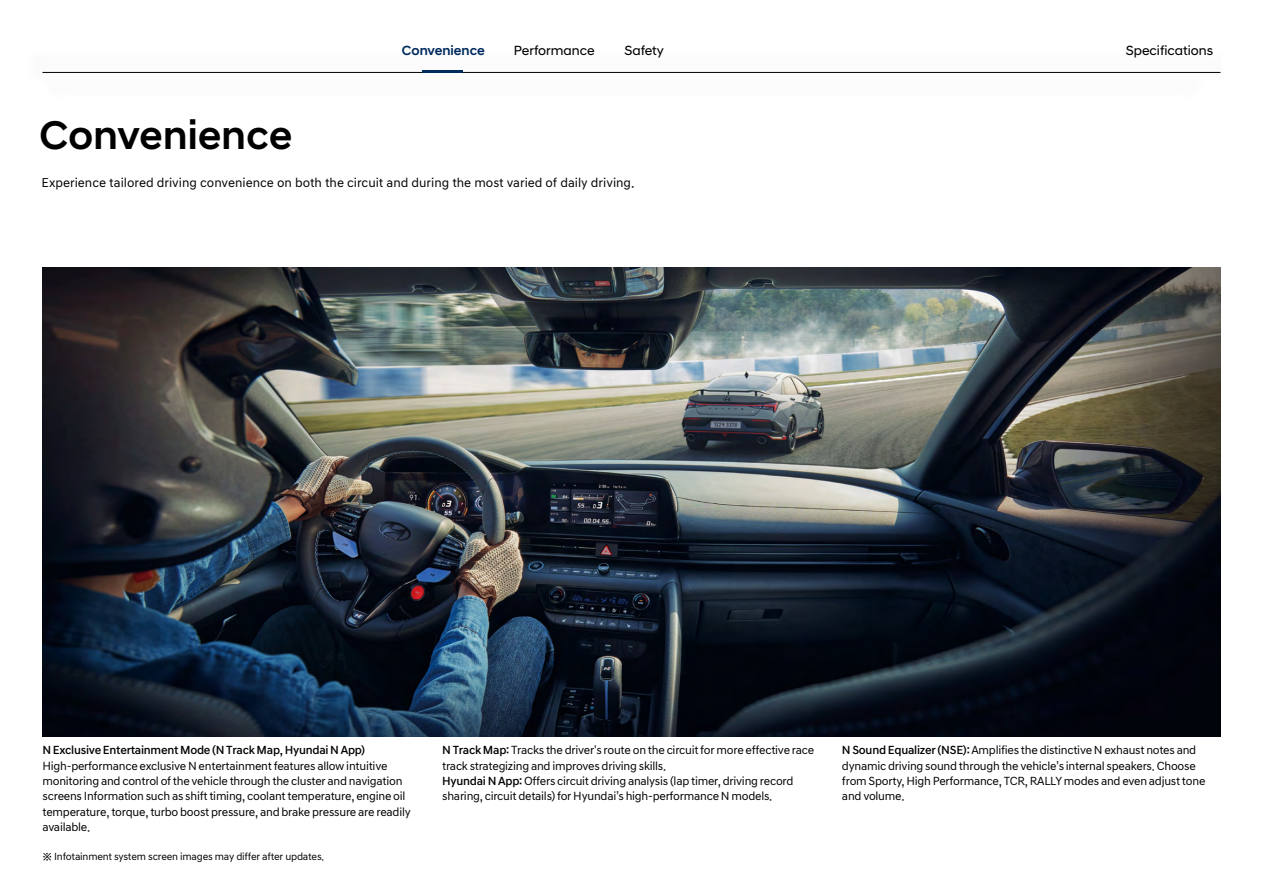
<style>
.page{position:relative;width:1263px;height:893px;background:#fff}
.page>*{position:absolute;margin:0;border:0;box-sizing:border-box;transform-origin:0 0}
.t1{font:40.65px "Hyundai Sans Head KROTF Medium";letter-spacing:.01em;color:#000}
.t2{font:13.5px "Hyundai Sans Head KROTF Regular";color:#000}
.t3{font:13.5px "Hyundai Sans Head KROTF Medium";color:#002b5e}
.t4{font:13.05px "Hyundai Sans Text KROTF Regular";color:#000}
.t5{font:12px/15.5px "Hyundai Sans Text KROTF Regular";letter-spacing:-.02em;color:#000}
.t6{font:12px "Hyundai Sans Text KROTF Medium";letter-spacing:-.02em;color:#000}
.t7{font:10.5px "Hyundai Sans Text KROTF Regular";letter-spacing:-.02em;color:#000}
.s1{font-family:"Hyundai Sans Text KROTF Medium"}
</style>
<div class="page">
<img style="left:43px;top:268px;width:1177px;height:468px">
<hr style="left:43px;top:72px;width:1177px;height:1px;background:#000">
<hr style="left:422px;top:70px;width:41px;height:3px;background:#002b5e">
<p class="t3" style="left:402px;top:43px;width:84px">Convenience</p>
<p class="t2" style="left:514px;top:43px;width:82px">Performance</p>
<p class="t2" style="left:624px;top:43px;width:41px">Safety</p>
<h1 class="t1" style="left:39px;top:111px;width:254px">Convenience</h1>
<p class="t4" style="left:42px;top:174px;width:594px">Experience tailored driving convenience on both the circuit and during the most varied of daily driving.</p>
<p class="t2" style="left:1126px;top:43px;width:89px">Specifications</p>
<p class="t6" style="left:43px;top:743px;width:324px">N Exclusive Entertainment Mode (N Track Map, Hyundai N App)</p>
<p class="t5" style="left:43px;top:758px;width:370px">High-performance exclusive N entertainment features allow intuitive monitoring and control of the vehicle through the cluster and navigation screens Information such as shift timing, coolant temperature, engine oil temperature, torque, turbo boost pressure, and brake pressure are readily available.</p>
<p class="t7" style="left:43px;top:850px;width:283px">※ Infotainment system screen images may differ after updates.</p>
<p class="t5" style="left:442px;top:742px;width:373px"><span class="s1">N Track Map:</span> Tracks the driver's route on the circuit for more effective race track strategizing and improves driving skills.<br><span class="s1">Hyundai N App:</span> Offers circuit driving analysis (lap timer, driving record sharing, circuit details) for Hyundai’s high-performance N models.</p>
<p class="t5" style="left:842px;top:742px;width:365px"><span class="s1">N Sound Equalizer (NSE):</span> Amplifies the distinctive N exhaust notes and dynamic driving sound through the vehicle’s internal speakers. Choose from Sporty, High Performance, TCR, RALLY modes and even adjust tone and volume.</p>
</div>
